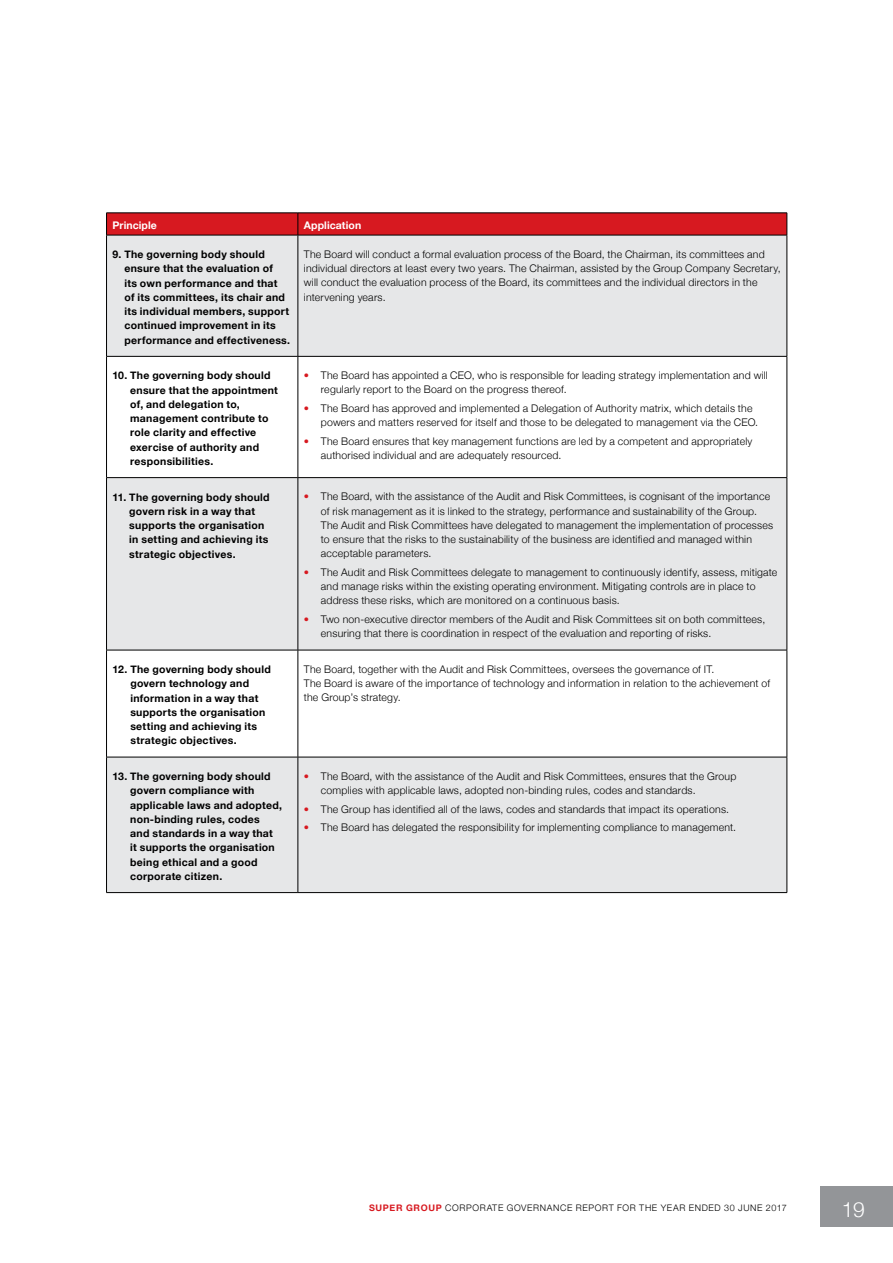
<style>
.page{position:relative;width:893px;height:1263px;background:#fff}
.page>*{position:absolute;margin:0;border:0;box-sizing:border-box;transform-origin:0 0}
.t1{font:300 21px "Helvetica Neue";color:#fff}
.t2{font:300 10.5px/14.2px "Helvetica Neue";letter-spacing:.02em;color:#000}
.t3{font:700 10.5px/14.2px "Helvetica Neue";letter-spacing:.025em;color:#000}
.t4{font:700 10.5px "Helvetica Neue";letter-spacing:.005em;color:#fff}
.t5{font:300 9px "Helvetica Neue";letter-spacing:.075em;color:#000}
.s1{color:#d71920}
.s2{font-weight:700;color:#d71920}
</style>
<div class="page">
<div style="left:821px;top:1186px;width:72px;height:40px;background:#939598"></div>
<svg style="left:107px;top:236px;width:680px;height:656px;fill:#e6e7e8"></svg>
<svg style="left:106px;top:213px;width:682px;height:22px;background:#ce181e"></svg>
<hr style="left:106px;top:235px;width:192px;height:1px;background:#000">
<hr style="left:298px;top:235px;width:489px;height:1px;background:#000">
<hr style="left:106px;top:356px;width:192px;height:1px;background:#000">
<hr style="left:298px;top:356px;width:489px;height:1px;background:#000">
<hr style="left:106px;top:892px;width:192px;height:1px;background:#000">
<hr style="left:298px;top:892px;width:489px;height:1px;background:#000">
<hr style="left:106px;top:235px;width:1px;height:121px;background:#000">
<hr style="left:298px;top:235px;width:1px;height:121px;background:#000">
<hr style="left:787px;top:235px;width:1px;height:121px;background:#000">
<hr style="left:106px;top:357px;width:1px;height:120px;background:#000">
<hr style="left:298px;top:357px;width:1px;height:120px;background:#000">
<hr style="left:787px;top:357px;width:1px;height:120px;background:#000">
<hr style="left:106px;top:477px;width:192px;height:1px;background:#000">
<hr style="left:106px;top:478px;width:1px;height:172px;background:#000">
<hr style="left:298px;top:477px;width:489px;height:1px;background:#000">
<hr style="left:298px;top:478px;width:1px;height:172px;background:#000">
<hr style="left:787px;top:478px;width:1px;height:172px;background:#000">
<hr style="left:106px;top:650px;width:192px;height:1px;background:#000">
<hr style="left:106px;top:650px;width:1px;height:107px;background:#000">
<hr style="left:298px;top:650px;width:489px;height:1px;background:#000">
<hr style="left:298px;top:650px;width:1px;height:107px;background:#000">
<hr style="left:787px;top:650px;width:1px;height:107px;background:#000">
<hr style="left:106px;top:757px;width:192px;height:1px;background:#000">
<hr style="left:106px;top:757px;width:1px;height:135px;background:#000">
<hr style="left:298px;top:757px;width:489px;height:1px;background:#000">
<hr style="left:298px;top:757px;width:1px;height:135px;background:#000">
<hr style="left:787px;top:757px;width:1px;height:135px;background:#000">
<p class="t4" style="left:113px;top:217px;width:46px">Principle</p>
<p class="t4" style="left:304px;top:217px;width:59px">Application</p>
<p class="t3" style="left:124px;top:247px;width:167px;text-indent:-12px">9. The governing body should ensure that the evaluation of<br>its own performance and that of its committees, its chair and its individual members, support continued improvement in its performance and effectiveness.</p>
<p class="t2" style="left:304px;top:246px;width:478px">The Board will conduct a formal evaluation process of the Board, the Chairman, its committees and individual directors at least every two years. The Chairman, assisted by the Group Company Secretary, will conduct the evaluation process of the Board, its committees and the individual directors in the intervening years.</p>
<p class="t3" style="left:130px;top:369px;width:149px;text-indent:-18px">10. The governing body should ensure that the appointment of, and delegation to, management contribute to role clarity and effective exercise of authority and responsibilities.</p>
<p class="t2" style="left:321px;top:368px;width:448px;text-indent:-17px"><span class="s1">•</span> The Board has appointed a CEO, who is responsible for leading strategy implementation and will regularly report to the Board on the progress thereof.</p>
<p class="t2" style="left:321px;top:400px;width:439px;text-indent:-17px"><span class="s1">•</span> The Board has approved and implemented a Delegation of Authority matrix, which details the powers and matters reserved for itself and those to be delegated to management via the CEO.</p>
<p class="t2" style="left:321px;top:433px;width:433px;text-indent:-17px"><span class="s1">•</span> The Board ensures that key management functions are led by a competent and appropriately authorised individual and are adequately resourced.</p>
<p class="t3" style="left:129px;top:490px;width:142px;text-indent:-17px">11. The governing body should govern risk in a way that supports the organisation in setting and achieving its strategic objectives.</p>
<p class="t2" style="left:321px;top:489px;width:454px;text-indent:-17px"><span class="s1">•</span> The Board, with the assistance of the Audit and Risk Committees, is cognisant of the importance of risk management as it is linked to the strategy, performance and sustainability of the Group.<br>The Audit and Risk Committees have delegated to management the implementation of processes to ensure that the risks to the sustainability of the business are identified and managed within acceptable parameters.</p>
<p class="t2" style="left:321px;top:564px;width:458px;text-indent:-17px"><span class="s1">•</span> The Audit and Risk Committees delegate to management to continuously identify, assess, mitigate and manage risks within the existing operating environment. Mitigating controls are in place to address these risks, which are monitored on a continuous basis.</p>
<p class="t2" style="left:321px;top:611px;width:446px;text-indent:-17px"><span class="s1">•</span> Two non-executive director members of the Audit and Risk Committees sit on both committees, ensuring that there is coordination in respect of the evaluation and reporting of risks.</p>
<p class="t3" style="left:130px;top:662px;width:142px;text-indent:-18px">12. The governing body should govern technology and information in a way that supports the organisation setting and achieving its strategic objectives.</p>
<p class="t2" style="left:304px;top:661px;width:468px">The Board, together with the Audit and Risk Committees, oversees the governance of IT.<br>The Board is aware of the importance of technology and information in relation to the achievement of the Group’s strategy.</p>
<p class="t3" style="left:130px;top:769px;width:153px;text-indent:-18px">13. The governing body should govern compliance with applicable laws and adopted, non-binding rules, codes<br>and standards in a way that it supports the organisation being ethical and a good corporate citizen.</p>
<p class="t2" style="left:321px;top:768px;width:417px;text-indent:-17px"><span class="s1">•</span> The Board, with the assistance of the Audit and Risk Committees, ensures that the Group complies with applicable laws, adopted non-binding rules, codes and standards.</p>
<p class="t2" style="left:304px;top:801px;width:427px"><span class="s1">•</span> The Group has identified all of the laws, codes and standards that impact its operations.</p>
<p class="t2" style="left:304px;top:819px;width:434px"><span class="s1">•</span> The Board has delegated the responsibility for implementing compliance to management.</p>
<p class="t5" style="left:369px;top:1200px;width:419px"><span class="s2">SUPER GROUP</span> CORPORATE GOVERNANCE REPORT FOR THE YEAR ENDED 30 JUNE 2017</p>
<h1 class="t1" style="left:842px;top:1192px;width:24px">19</h1>
</div>
